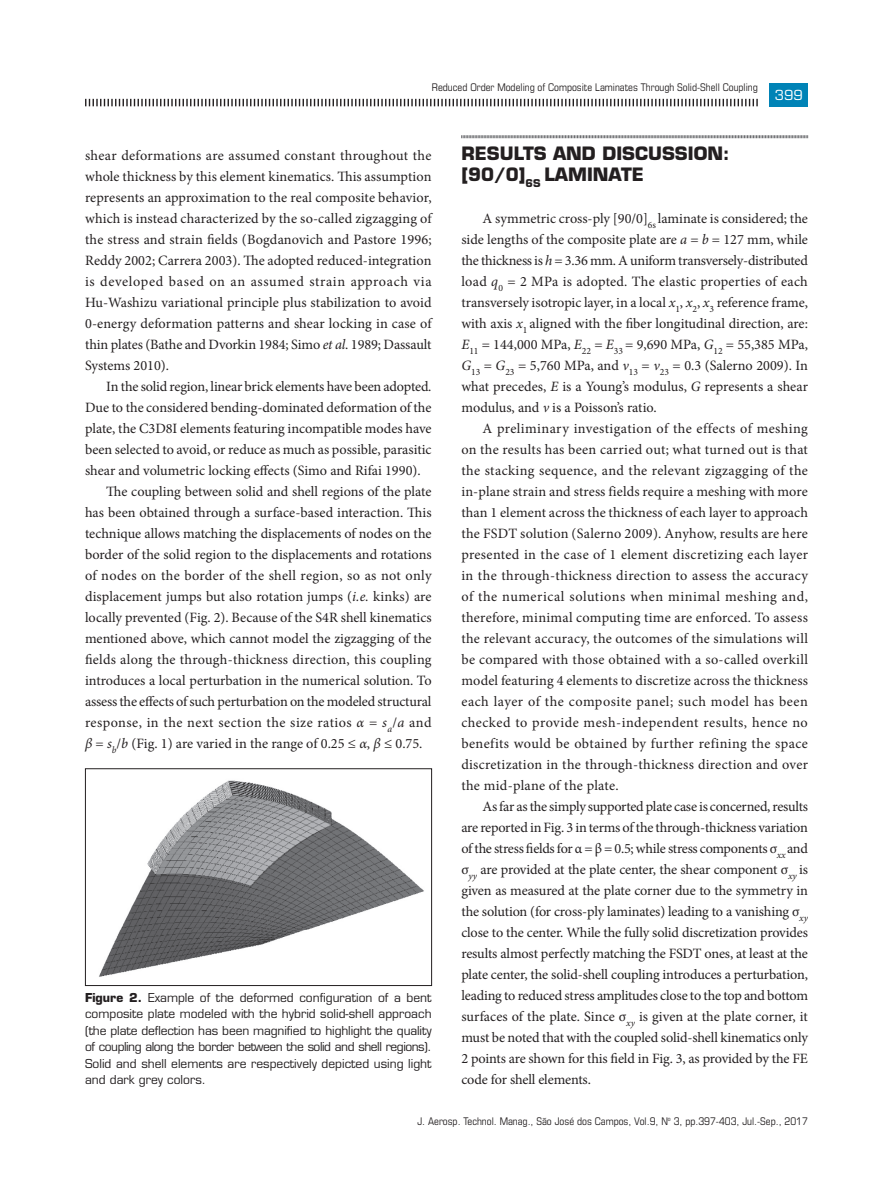
<style>
.page{position:relative;width:893px;height:1191px;background:#fff}
.page>*{position:absolute;margin:0;border:0;box-sizing:border-box;transform-origin:0 0}
.t1{font:700 18px/21px "Eurostile LT Std";color:#231f20}
.t2{font:14.25px/21px "Minion Pro";color:#231f20;text-align:justify}
.t3{font:14.25px "Minion Pro";letter-spacing:.03em;color:#231f20}
.t4{font:14.25px "Minion Pro";letter-spacing:.02em;color:#231f20}
.t5{font:13.5px "Eurostile LT Std";color:#fff}
.t6{font:12px/16.5px "Eurostile LT Std";color:#231f20;text-align:justify}
.t7{font:condensed 10.5px "Eurostile LT Std";color:#231f20}
.s1{font-style:italic}
.s2{font-weight:700}
</style>
<div class="page">
<svg style="left:85px;top:99px;width:673px;height:7px"></svg>
<div style="left:770px;top:83px;width:38px;height:23px;background:#0083b6"></div>
<svg style="left:461px;top:135px;width:347px;height:4px"></svg>
<img style="left:99px;top:780px;width:325px;height:197px">
<div style="left:85px;top:768px;width:347px;height:218px;border:1px solid #231f20"></div>
<p class="t7" style="left:432px;top:81px;width:327px">Reduced Order Modeling of Composite Laminates Through Solid-Shell Coupling</p>
<p class="t5" style="left:775px;top:86px;width:29px">399</p>
<p class="t2" style="left:85px;top:144px;width:348px">shear deformations are assumed constant throughout the whole thickness by this element kinematics. This assumption represents an approximation to the real composite behavior, which is instead characterized by the so-called zigzagging of the stress and strain fields (Bogdanovich and Pastore 1996; Reddy 2002; Carrera 2003). The adopted reduced-integration is developed based on an assumed strain approach via Hu-Washizu variational principle plus stabilization to avoid 0-energy deformation patterns and shear locking in case of thin plates (Bathe and Dvorkin 1984; Simo <span class="s1">et al</span>. 1989; Dassault Systems 2010).</p>
<p class="t2" style="left:106px;top:376px;width:327px">In the solid region, linear brick elements have been adopted.</p>
<p class="t2" style="left:85px;top:397px;width:348px">Due to the considered bending-dominated deformation of the</p>
<p class="t2" style="left:85px;top:418px;width:348px">plate, the C3D8I elements featuring incompatible modes have</p>
<p class="t2" style="left:85px;top:439px;width:348px">been selected to avoid, or reduce as much as possible, parasitic</p>
<p class="t2" style="left:85px;top:460px;width:337px">shear and volumetric locking effects (Simo and Rifai 1990).</p>
<p class="t2" style="left:106px;top:481px;width:327px">The coupling between solid and shell regions of the plate</p>
<p class="t2" style="left:85px;top:502px;width:348px">has been obtained through a surface-based interaction. This</p>
<p class="t2" style="left:85px;top:523px;width:348px">technique allows matching the displacements of nodes on the</p>
<p class="t2" style="left:85px;top:544px;width:348px">border of the solid region to the displacements and rotations</p>
<p class="t4" style="left:85px;top:565px;width:348px">of nodes on the border of the shell region, so as not only</p>
<p class="t2" style="left:85px;top:586px;width:348px">displacement jumps but also rotation jumps (<span class="s1">i.e.</span> kinks) are</p>
<p class="t2" style="left:85px;top:607px;width:348px">locally prevented (Fig. 2). Because of the S4R shell kinematics</p>
<p class="t2" style="left:85px;top:628px;width:348px">mentioned above, which cannot model the zigzagging of the</p>
<p class="t2" style="left:85px;top:649px;width:348px">fields along the through-thickness direction, this coupling</p>
<p class="t2" style="left:85px;top:670px;width:348px">introduces a local perturbation in the numerical solution. To</p>
<p class="t2" style="left:85px;top:691px;width:348px">assess the effects of such perturbation on the modeled structural</p>
<p class="t3" style="left:85px;top:712px;width:348px">response, in the next section the size ratios <span class="s1">α</span> = <span class="s1">s</span><sub>a</sub>/<span class="s1">a</span> and</p>
<p class="t2" style="left:85px;top:732px;width:339px"><span class="s1">β</span> = <span class="s1">s</span><sub>b</sub>/<span class="s1">b</span> (Fig. 1) are varied in the range of 0.25 ≤ <span class="s1">α</span>, <span class="s1">β</span> ≤ 0.75.</p>
<p class="t6" style="left:85px;top:989px;width:348px"><span class="s2">Figure 2.</span> Example of the deformed configuration of a bent composite plate modeled with the hybrid solid-shell approach (the plate deflection has been magnified to highlight the quality of coupling along the border between the solid and shell regions).<br>Solid and shell elements are respectively depicted using light and dark grey colors.</p>
<p class="t1" style="left:461px;top:142px;width:270px">RESULTS AND DISCUSSION: [90/0]<sub>6S</sub> LAMINATE</p>
<p class="t2" style="left:461px;top:207px;width:348px;text-indent:21px">A symmetric cross-ply [90/0]<sub>6s</sub> laminate is considered; the side lengths of the composite plate are <span class="s1">a</span> = <span class="s1">b</span> = 127 mm, while the thickness is <span class="s1">h</span> = 3.36 mm. A uniform transversely-distributed load <span class="s1">q</span><sub>0</sub> = 2 MPa is adopted. The elastic properties of each transversely isotropic layer, in a local <span class="s1">x</span><sub>1</sub>, <span class="s1">x</span><sub>2</sub>, <span class="s1">x</span><sub>3</sub> reference frame, with axis <span class="s1">x</span><sub>1</sub> aligned with the fiber longitudinal direction, are:<br><span class="s1">E</span><sub>11</sub> = 144,000 MPa, <span class="s1">E</span><sub>22</sub> = <span class="s1">E</span><sub>33</sub> = 9,690 MPa, <span class="s1">G</span><sub>12</sub> = 55,385 MPa, <span class="s1">G</span><sub>13</sub> = <span class="s1">G</span><sub>23</sub> = 5,760 MPa, and <span class="s1">ν</span><sub>13</sub> = <span class="s1">ν</span><sub>23</sub> = 0.3 (Salerno 2009). In what precedes, <span class="s1">E</span> is a Young’s modulus, <span class="s1">G</span> represents a shear modulus, and <span class="s1">ν</span> is a Poisson’s ratio.</p>
<p class="t2" style="left:461px;top:417px;width:348px;text-indent:21px">A preliminary investigation of the effects of meshing on the results has been carried out; what turned out is that the stacking sequence, and the relevant zigzagging of the in-plane strain and stress fields require a meshing with more than 1 element across the thickness of each layer to approach the FSDT solution (Salerno 2009). Anyhow, results are here presented in the case of 1 element discretizing each layer in the through-thickness direction to assess the accuracy of the numerical solutions when minimal meshing and, therefore, minimal computing time are enforced. To assess the relevant accuracy, the outcomes of the simulations will be compared with those obtained with a so-called overkill model featuring 4 elements to discretize across the thickness each layer of the composite panel; such model has been checked to provide mesh-independent results, hence no benefits would be obtained by further refining the space discretization in the through-thickness direction and over the mid-plane of the plate.</p>
<p class="t2" style="left:461px;top:796px;width:348px;text-indent:21px">As far as the simply supported plate case is concerned, results are reported in Fig. 3 in terms of the through-thickness variation of the stress fields for α = β = 0.5; while stress components σ<sub>xx</sub> and σ<sub>yy</sub> are provided at the plate center, the shear component σ<sub>xy</sub> is given as measured at the plate corner due to the symmetry in the solution (for cross-ply laminates) leading to a vanishing σ<sub>xy </sub>close to the center. While the fully solid discretization provides results almost perfectly matching the FSDT ones, at least at the plate center, the solid-shell coupling introduces a perturbation, leading to reduced stress amplitudes close to the top and bottom surfaces of the plate. Since σ<sub>xy</sub> is given at the plate corner, it must be noted that with the coupled solid-shell kinematics only 2 points are shown for this field in Fig. 3, as provided by the FE code for shell elements.</p>
<p class="t7" style="left:417px;top:1114px;width:392px">J. Aerosp. Technol. Manag., São José dos Campos, Vol.9, N<sup>o</sup> 3, pp.397-403, Jul.-Sep., 2017</p>
</div>
